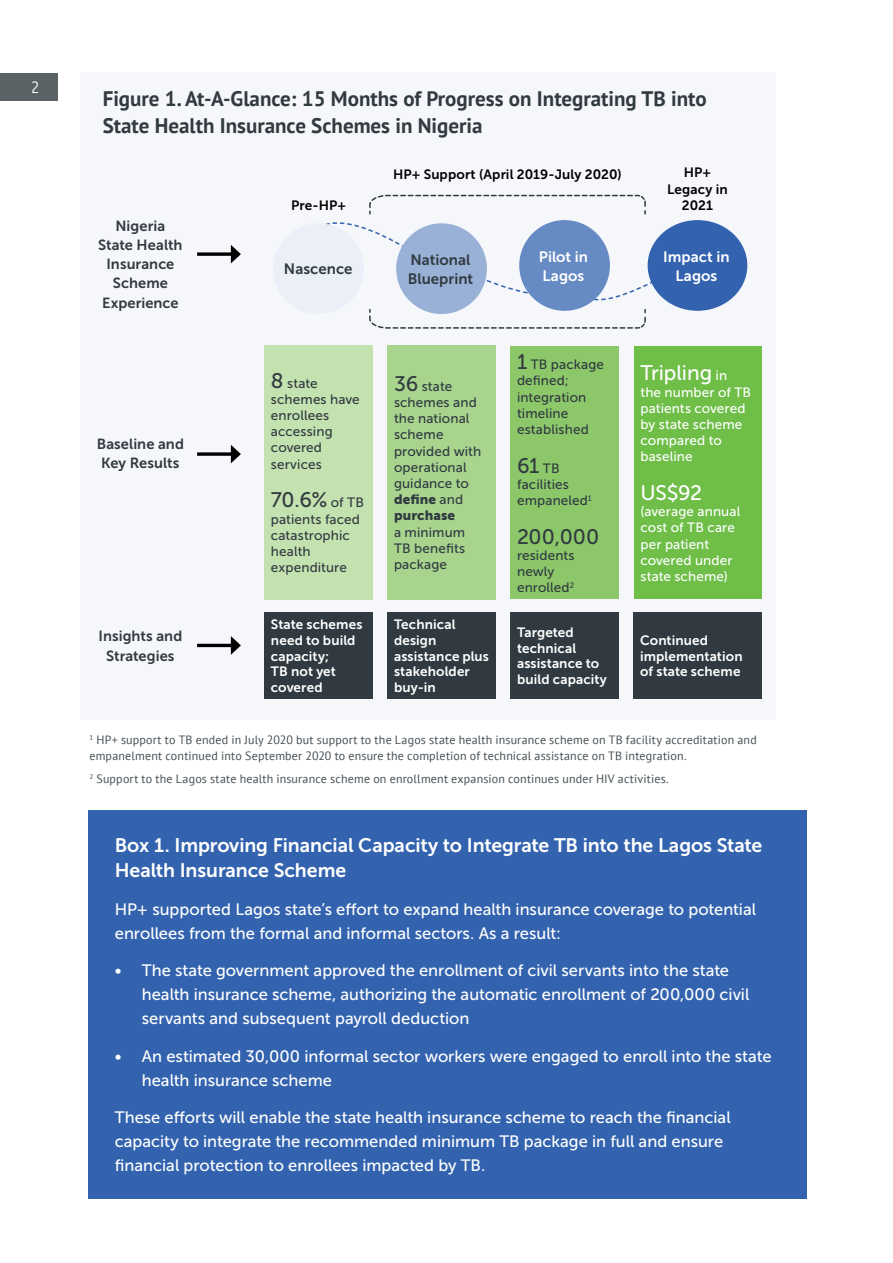
<style>
.page{position:relative;width:893px;height:1263px;background:#fff}
.page>*{position:absolute;margin:0;border:0;box-sizing:border-box;transform-origin:0 0}
.Figure_Table_Header{font:700 21px/27px "PT Sans";color:#313a40}
.Figure_1_part_2{font:21px "Museo Sans 500";letter-spacing:-.01em;color:#313a40}
.Figure_1_part_2-2{font:21px "Museo Sans 500";letter-spacing:-.01em;color:#fff}
.Box_Copy_Header{font:19.5px/25.5px "Museo Sans 700";letter-spacing:-.005em;color:#fff}
.Box_Copy{font:16.5px/24px "Museo Sans 500";color:#fff}
.t1{font:16.5px "Museo Sans Cond 300";color:#fff}
.t2{font:15px/19.2px "Museo Sans 700";letter-spacing:.005em;color:#fff;text-align:center}
.t3{font:15px/19.2px "Museo Sans 700";letter-spacing:.005em;color:#313a40}
.t4{font:14.7px/19.2px "Museo Sans 700";letter-spacing:.005em;color:#313a40;text-align:center}
.Figure_1_part_2-3{font:13.5px/16.2px "Museo Sans 500";letter-spacing:.01em;color:#313a40}
.t5{font:13.5px/15.8px "Museo Sans 700";letter-spacing:.01em;color:#fff}
.Figure_1_part_2-4{font:13.5px/16.2px "Museo Sans 500";letter-spacing:.01em;color:#fff}
.t6{font:13.5px/16.2px "Museo Sans 700";letter-spacing:.005em;color:#000;text-align:center}
.Credit{font:12px/16.5px "PT Sans";letter-spacing:.015em;color:#454e53}
.s1{font-size:21px}
.s2{font-size:13.5px}
.s3{font-family:"Museo Sans 900"}
</style>
<div class="page">
<div style="left:80px;top:72px;width:696px;height:648px;background:#f5f7fb"></div>
<svg style="left:197px;top:252px;width:34px;height:4px"></svg>
<svg style="left:231px;top:245px;width:10px;height:18px"></svg>
<svg style="left:197px;top:452px;width:34px;height:4px"></svg>
<svg style="left:231px;top:445px;width:10px;height:18px"></svg>
<hr style="left:197px;top:644px;width:37px;height:3px;background:#000">
<svg style="left:231px;top:636px;width:10px;height:19px"></svg>
<svg style="left:325px;top:194px;width:321px;height:60px"></svg>
<svg style="left:369px;top:269px;width:305px;height:60px"></svg>
<div style="left:634px;top:347px;width:127px;height:252px;background:#6ebe48"></div>
<div style="left:633px;top:612px;width:129px;height:87px;background:#313a40"></div>
<div style="left:648px;top:220px;width:99px;height:91px;background:#3363af;border-radius:50%"></div>
<div style="left:510px;top:347px;width:109px;height:252px;background:#8cc86a"></div>
<div style="left:510px;top:612px;width:109px;height:87px;background:#313a40"></div>
<div style="left:519px;top:220px;width:91px;height:91px;background:#668ac3;border-radius:50%"></div>
<div style="left:387px;top:345px;width:109px;height:254px;background:#a8d48e"></div>
<div style="left:387px;top:612px;width:109px;height:87px;background:#313a40"></div>
<div style="left:396px;top:223px;width:91px;height:91px;background:#99b1d7;border-radius:50%"></div>
<div style="left:264px;top:345px;width:109px;height:254px;background:#c4e1b0"></div>
<div style="left:264px;top:612px;width:109px;height:87px;background:#313a40"></div>
<div style="left:273px;top:223px;width:91px;height:91px;background:#ebeff7;border-radius:50%"></div>
<div style="left:88px;top:810px;width:718px;height:388px;background:#3363af"></div>
<div style="left:0;top:73px;width:57px;height:27px;background:#5a6266"></div>
<p class="t1" style="left:32px;top:78px;width:9px">2</p>
<p class="Figure_Table_Header" style="left:103px;top:85px;width:605px">Figure 1. At-A-Glance: 15 Months of Progress on Integrating TB into<br>State Health Insurance Schemes in Nigeria</p>
<p class="t6" style="left:393px;top:167px;width:230px">HP+ Support (April 2019-July 2020)</p>
<p class="t4" style="left:98px;top:216px;width:86px">Nigeria<br>State Health<br>Insurance<br>Scheme<br>Experience</p>
<p class="t6" style="left:667px;top:165px;width:62px">HP+<br>Legacy in<br>2021</p>
<p class="t6" style="left:291px;top:197px;width:56px">Pre-HP+</p>
<p class="t2" style="left:539px;top:247px;width:51px;text-align:left">Pilot in<br>Lagos</p>
<p class="t2" style="left:663px;top:247px;width:68px">Impact in<br>Lagos</p>
<p class="t3" style="left:408px;top:250px;width:67px">National<br>Blueprint</p>
<p class="t3" style="left:284px;top:259px;width:70px">Nascence</p>
<p class="t4" style="left:97px;top:434px;width:89px">Baseline and<br>Key Results</p>
<p class="t4" style="left:98px;top:627px;width:85px">Insights and<br>Strategies</p>
<p class="Figure_1_part_2-3" style="left:271px;top:375px;width:90px"><span class="s1">8</span> state schemes have enrollees accessing covered services</p>
<p class="Figure_1_part_2" style="left:271px;top:489px;width:94px">70.6% <span class="s2">of TB</span></p>
<p class="Figure_1_part_2-3" style="left:271px;top:511px;width:91px">patients faced catastrophic health expenditure</p>
<p class="t5" style="left:271px;top:616px;width:93px">State schemes need to build capacity;<br>TB not yet covered</p>
<p class="Figure_1_part_2-3" style="left:394px;top:378px;width:89px"><span class="s1">36</span> state schemes and the national scheme provided with operational guidance to <span class="s3">define</span> and <span class="s3">purchase<br></span>a minimum<br>TB benefits package</p>
<p class="t5" style="left:394px;top:616px;width:97px">Technical design assistance plus stakeholder buy-in</p>
<p class="Figure_1_part_2-3" style="left:517px;top:356px;width:88px"><span class="s1">1</span> TB package defined; integration timeline established</p>
<p class="Figure_1_part_2" style="left:517px;top:454px;width:44px">61 <span class="s2">TB</span></p>
<p class="Figure_1_part_2-3" style="left:517px;top:476px;width:76px">facilities empaneled<sup>1</sup></p>
<p class="Figure_1_part_2" style="left:517px;top:525px;width:84px">200,000</p>
<p class="Figure_1_part_2-3" style="left:517px;top:547px;width:59px">residents newly enrolled<sup>2</sup></p>
<p class="t5" style="left:517px;top:624px;width:91px">Targeted technical assistance to build capacity</p>
<p class="Figure_1_part_2-2" style="left:640px;top:362px;width:88px">Tripling <span class="s2">in</span></p>
<p class="Figure_1_part_2-4" style="left:640px;top:384px;width:112px">the number of TB patients covered by state scheme compared to baseline</p>
<p class="Figure_1_part_2-2" style="left:640px;top:481px;width:63px">US$92</p>
<p class="Figure_1_part_2-4" style="left:640px;top:504px;width:101px">(average annual cost of TB care per patient covered under state scheme)</p>
<p class="t5" style="left:640px;top:632px;width:104px">Continued implementation of state scheme</p>
<p class="Credit" style="left:89px;top:731px;width:669px"><sup>1</sup> HP+ support to TB ended in July 2020 but support to the Lagos state health insurance scheme on TB facility accreditation and empanelment continued into September 2020 to ensure the completion of technical assistance on TB integration.</p>
<p class="Credit" style="left:89px;top:771px;width:581px"><sup>2</sup> Support to the Lagos state health insurance scheme on enrollment expansion continues under HIV activities.</p>
<p class="Box_Copy_Header" style="left:115px;top:832px;width:649px">Box 1. Improving Financial Capacity to Integrate TB into the Lagos State<br>Health Insurance Scheme</p>
<p class="Box_Copy" style="left:115px;top:897px;width:643px">HP+ supported Lagos state’s effort to expand health insurance coverage to potential enrollees from the formal and informal sectors. As a result:</p>
<p class="Box_Copy" style="left:142px;top:958px;width:609px;text-indent:-27px">• The state government approved the enrollment of civil servants into the state health insurance scheme, authorizing the automatic enrollment of 200,000 civil servants and subsequent payroll deduction</p>
<p class="Box_Copy" style="left:142px;top:1044px;width:631px;text-indent:-27px">• An estimated 30,000 informal sector workers were engaged to enroll into the state health insurance scheme</p>
<p class="Box_Copy" style="left:115px;top:1106px;width:617px">These efforts will enable the state health insurance scheme to reach the financial capacity to integrate the recommended minimum TB package in full and ensure financial protection to enrollees impacted by TB.</p>
</div>
